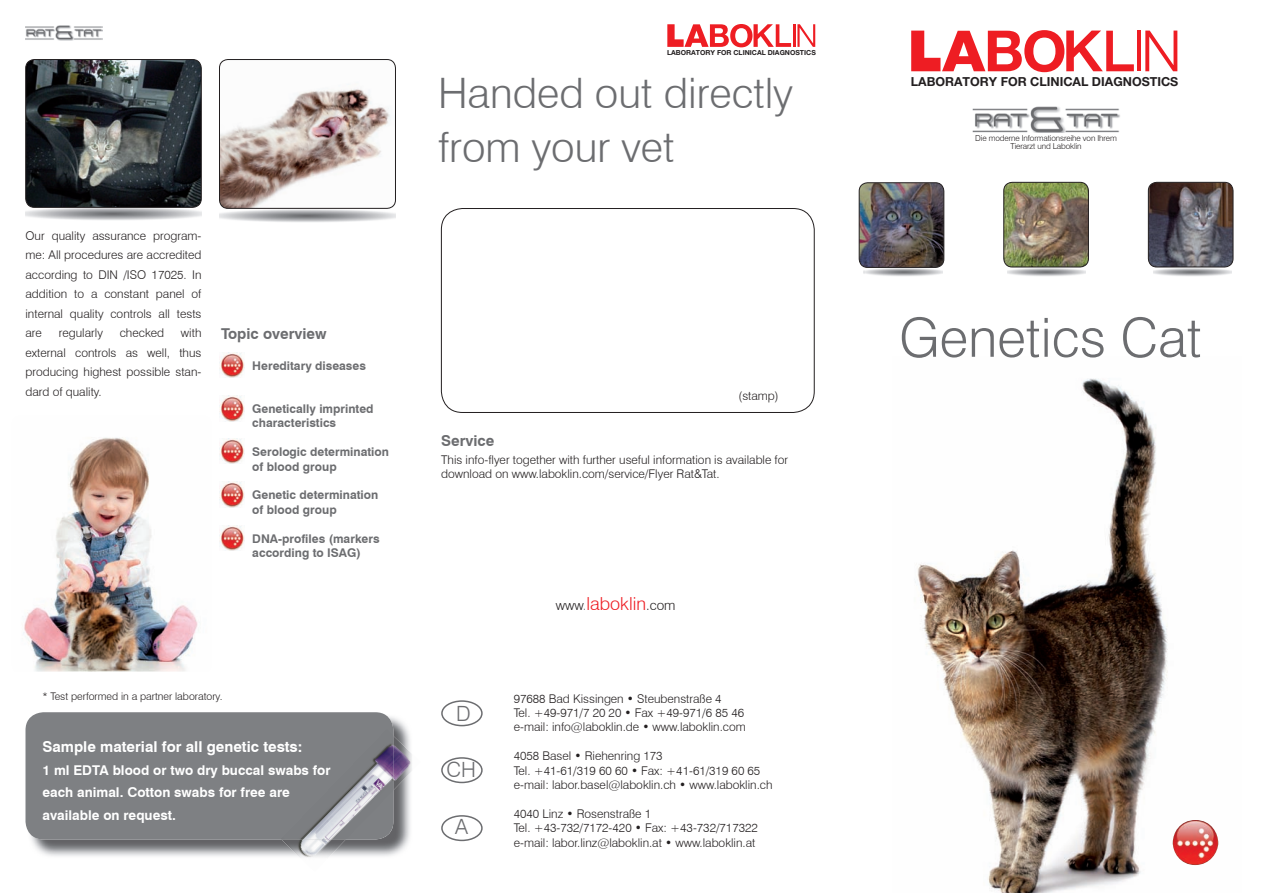
<style>
.page{position:relative;width:1263px;height:893px;background:#fff}
.page>*{position:absolute;margin:0;border:0;box-sizing:border-box;transform-origin:0 0}
.t1{font:300 54px "Swiss 721 BT";color:#6c6d70}
.t2{font:300 42px/54px "Swiss 721 BT";color:#6c6d70}
.t3{font:300 21px "Swiss 721 BT";color:#6c6d70}
.t4{font:300 18px "Swiss 721 BT";color:#ee1d23}
.t5{font:700 15px "Swiss 721 BT";color:#fff}
.t6{font:700 15px "Swiss 721 BT";color:#6c6d70}
.t7{font:700 13.5px/22.5px "Swiss 721 BT";color:#fff}
.t8{font:700 12.45px "Helvetica Neue";color:#231f20}
.t9{font:300 12px/19.5px "Swiss 721 BT";color:#231f20}
.t10{font:700 12px/14.4px "Swiss 721 BT";color:#6c6d70}
.t11{font:300 10.5px "Swiss 721 BT";color:#231f20}
.t12{font:300 8.1px/8.1px "Swiss 721 BT";letter-spacing:-.01em;color:#231f20;text-align:center}
.t13{font:700 6.9px "Helvetica Neue";color:#231f20}
.s1{font-size:13.5px;color:#231f20}
.s2{font-size:13.5px;color:#6c6d70}
</style>
<div class="page">
<img style="left:915px;top:378px;width:304px;height:515px">
<img style="left:27px;top:714px;width:383px;height:142px">
<div style="left:26px;top:712px;width:367px;height:127px;background:#7e8083;border-radius:18px"></div>
<img style="left:393px;top:736px;width:19px;height:54px">
<img style="left:281px;top:839px;width:65px;height:19px">
<img style="left:300px;top:744px;width:93px;height:95px">
<img style="left:972px;top:107px;width:148px;height:26px">
<img style="left:1004px;top:182px;width:84px;height:85px">
<div style="left:1003px;top:182px;width:86px;height:85px;border:1px solid #231f20;border-radius:9px"></div>
<img style="left:1148px;top:182px;width:85px;height:85px">
<div style="left:1148px;top:182px;width:85px;height:85px;border:1px solid #231f20;border-radius:9px"></div>
<img style="left:859px;top:183px;width:85px;height:84px">
<div style="left:859px;top:183px;width:85px;height:85px;border:1px solid #231f20;border-radius:9px"></div>
<img style="left:1172px;top:820px;width:46px;height:45px">
<img style="left:26px;top:26px;width:76px;height:14px">
<img style="left:219px;top:352px;width:25px;height:26px">
<img style="left:219px;top:396px;width:25px;height:25px">
<img style="left:219px;top:438px;width:25px;height:26px">
<img style="left:219px;top:482px;width:25px;height:25px">
<img style="left:219px;top:525px;width:25px;height:26px">
<div style="left:441px;top:208px;width:373px;height:205px;border:1px solid #231f20;border-radius:21px"></div>
<div style="left:441px;top:700px;width:42px;height:26px;border:2px solid #6c6d70;border-radius:50%"></div>
<div style="left:441px;top:757px;width:42px;height:26px;border:2px solid #6c6d70;border-radius:50%"></div>
<div style="left:441px;top:815px;width:42px;height:26px;border:2px solid #6c6d70;border-radius:50%"></div>
<img style="left:219px;top:60px;width:176px;height:162px">
<div style="left:219px;top:59px;width:177px;height:150px;border:1px solid #231f20;border-radius:9px"></div>
<img style="left:23px;top:437px;width:175px;height:234px">
<img style="left:26px;top:60px;width:175px;height:160px">
<div style="left:26px;top:59px;width:175px;height:149px;border:1px solid #231f20;border-radius:9px"></div>
<hr style="left:1137px;top:31px;width:4px;height:40px;background:#ee1d23">
<svg style="left:1145px;top:31px;width:32px;height:40px"></svg>
<svg style="left:911px;top:30px;width:223px;height:42px"></svg>
<hr style="left:793px;top:24px;width:2px;height:23px;background:#ee1d23">
<svg style="left:797px;top:24px;width:18px;height:23px"></svg>
<svg style="left:667px;top:24px;width:124px;height:23px"></svg>
<p class="t9" style="left:26px;top:226px;width:177px;text-align:justify">Our quality assurance program&shy;me: All procedures are accredited according to DIN /ISO 17025. In addition to a constant panel of internal quality controls all tests are</p>
<p class="t9" style="left:26px;top:323px;width:177px;text-align:justify;text-indent:155px">with external controls as well, thus producing highest possible stan&shy;dard of quality.</p>
<p class="t9" style="left:59px;top:323px;width:46px">regularly</p>
<p class="t9" style="left:120px;top:323px;width:46px">checked</p>
<p class="t6" style="left:221px;top:324px;width:107px">Topic overview</p>
<p class="t10" style="left:252px;top:358px;width:115px">Hereditary diseases</p>
<p class="t10" style="left:252px;top:401px;width:123px">Genetically imprinted characteristics</p>
<p class="t10" style="left:252px;top:445px;width:138px">Serologic determination of blood group</p>
<p class="t10" style="left:252px;top:488px;width:127px">Genetic determination of blood group</p>
<p class="t10" style="left:252px;top:531px;width:129px">DNA-profiles (markers according to ISAG)</p>
<p class="t11" style="left:43px;top:690px;width:182px">* Test performed in a partner laboratory.</p>
<p class="t5" style="left:43px;top:738px;width:261px">Sample material for all genetic tests:</p>
<p class="t7" style="left:43px;top:758px;width:290px">1 ml EDTA blood or two dry buccal swabs for each animal. Cotton swabs for free are available on request.</p>
<p class="t13" style="left:667px;top:48px;width:150px">LABORATORY FOR CLINICAL DIAGNOSTICS</p>
<h2 class="t2" style="left:438px;top:66px;width:357px">Handed out directly from your vet</h2>
<p class="t9" style="left:739px;top:386px;width:42px">(stamp)</p>
<p class="t6" style="left:441px;top:431px;width:55px">Service</p>
<p class="t9" style="left:441px;top:452px;width:348px;line-height:14.4px">This info-flyer together with further useful information is available for download on www.laboklin.com/service/Flyer Rat&amp;Tat.</p>
<h3 class="t3" style="left:456px;top:700px;width:16px">D</h3>
<h3 class="t3" style="left:446px;top:757px;width:31px">CH</h3>
<h3 class="t3" style="left:455px;top:814px;width:14px">A</h3>
<h3 class="t4" style="left:556px;top:592px;width:121px"><span class="s1">www</span><span class="s2">.</span>laboklin<span class="s1">.com</span></h3>
<p class="t9" style="left:514px;top:691px;width:234px;line-height:14.4px">97688 Bad Kissingen • Steubenstraße 4<br>Tel. +49-971/7 20 20 • Fax +49-971/6 85 46 e-mail: info@laboklin.de • www.laboklin.com</p>
<p class="t9" style="left:514px;top:748px;width:260px;line-height:14.4px">4058 Basel • Riehenring 173<br>Tel. +41-61/319 60 60 • Fax: +41-61/319 60 65 e-mail: labor.basel@laboklin.ch • www.laboklin.ch</p>
<p class="t9" style="left:514px;top:806px;width:246px;line-height:14.4px">4040 Linz • Rosenstraße 1<br>Tel. +43-732/7172-420 • Fax: +43-732/717322 e-mail: labor.linz@laboklin.at • www.laboklin.at</p>
<p class="t8" style="left:911px;top:74px;width:269px">LABORATORY FOR CLINICAL DIAGNOSTICS</p>
<p class="t12" style="left:975px;top:134px;width:143px">Die moderne Informationsreihe von Ihrem<br>Tierarzt und Laboklin</p>
<h1 class="t1" style="left:899px;top:305px;width:304px">Genetics Cat</h1>
</div>
